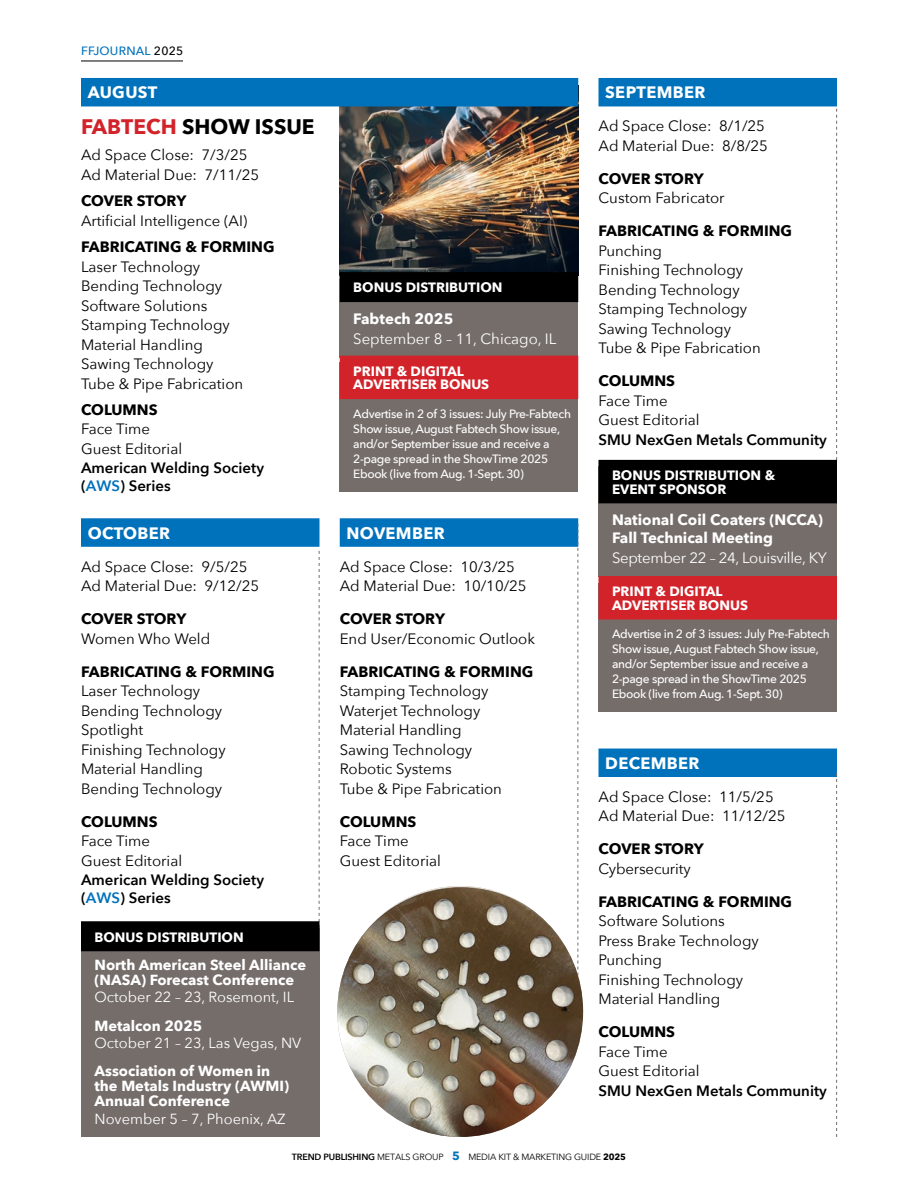
<style>
.page{position:relative;width:918px;height:1188px;background:#fff}
.page>*{position:absolute;margin:0;border:0;box-sizing:border-box;transform-origin:0 0}
.t1{font:700 21px "Avenir Next";color:#000}
.t2{font:700 16.5px "Avenir Next";letter-spacing:.02em;color:#fff}
.t3{font:15px/19.5px "Avenir Next";color:#000}
.t4{font:700 15px "Avenir Next";color:#000}
.t5{font:600 15px/18px "Avenir Next";color:#000}
.t6{font:700 15px/18px "Avenir Next";color:#fff}
.t7{font:15px "Avenir Next";letter-spacing:-.02em;color:#fff}
.t8{font:15px "Avenir Next";color:#fff}
.t9{font:700 14.7px/15px "Avenir Next";color:#fff}
.t10{font:14.7px "Avenir Next";color:#fff}
.t11{font:700 13.5px/13.5px "Avenir Next";color:#fff}
.t12{font:500 12px/15px "Avenir Next";letter-spacing:-.03em;color:#fff}
.t13{font:500 12px "Avenir Next";letter-spacing:.02em;color:#0072bc}
.t14{font:9px "Avenir Next";letter-spacing:-.02em;color:#000}
.s1{color:#000}
.s2{color:#d2232a}
.s3{color:#0072bc}
.s4{font-weight:600}
.s5{font-weight:700;font-size:12px;color:#0072bc}
.s6{font-weight:700}
</style>
<div class="page">
<hr style="left:81px;top:61px;width:102px;height:1px;background:#000">
<img style="left:340px;top:106px;width:238px;height:166px">
<div style="left:81px;top:518px;width:239px;height:29px;background:#0072bc"></div>
<div style="left:340px;top:518px;width:238px;height:29px;background:#0072bc"></div>
<div style="left:598px;top:749px;width:239px;height:28px;background:#0072bc"></div>
<svg style="left:319px;top:551px;width:1px;height:370px"></svg>
<svg style="left:578px;top:524px;width:1px;height:362px"></svg>
<div style="left:81px;top:78px;width:497px;height:28px;background:#0072bc"></div>
<svg style="left:836px;top:109px;width:1px;height:351px"></svg>
<div style="left:81px;top:928px;width:239px;height:209px;background:#756d6a"></div>
<div style="left:81px;top:921px;width:239px;height:30px;background:#000"></div>
<div style="left:340px;top:279px;width:238px;height:79px;background:#756d6a"></div>
<div style="left:340px;top:272px;width:238px;height:30px;background:#000"></div>
<div style="left:340px;top:362px;width:238px;height:129px;background:#756d6a"></div>
<div style="left:340px;top:356px;width:238px;height:43px;background:#d2232a"></div>
<div style="left:598px;top:78px;width:239px;height:28px;background:#0072bc"></div>
<svg style="left:836px;top:773px;width:1px;height:364px"></svg>
<div style="left:598px;top:467px;width:239px;height:110px;background:#756d6a"></div>
<div style="left:598px;top:460px;width:239px;height:43px;background:#000"></div>
<div style="left:598px;top:583px;width:239px;height:129px;background:#756d6a"></div>
<div style="left:598px;top:576px;width:239px;height:44px;background:#d2232a"></div>
<img style="left:337px;top:886px;width:246px;height:251px">
<p class="t13" style="left:81px;top:41px;width:104px">FFJOURNAL <span class="s1">2025</span></p>
<p class="t2" style="left:88px;top:78px;width:71px">AUGUST</p>
<h1 class="t1" style="left:81px;top:109px;width:235px"><span class="s2">FABTECH</span> SHOW ISSUE</h1>
<p class="t3" style="left:81px;top:145px;width:180px">Ad Space Close: 7/3/25<br>Ad Material Due: 7/11/25</p>
<p class="t4" style="left:81px;top:188px;width:107px">COVER STORY</p>
<p class="t3" style="left:81px;top:210px;width:168px">Artificial Intelligence (AI)</p>
<p class="t4" style="left:81px;top:234px;width:195px">FABRICATING &amp; FORMING</p>
<p class="t3" style="left:81px;top:256px;width:164px">Laser Technology<br>Bending Technology<br>Software Solutions<br>Stamping Technology<br>Material Handling<br>Sawing Technology<br>Tube &amp; Pipe Fabrication</p>
<p class="t4" style="left:81px;top:397px;width:78px">COLUMNS</p>
<p class="t3" style="left:81px;top:419px;width:103px">Face Time<br>Guest Editorial</p>
<p class="t5" style="left:81px;top:459px;width:185px">American Welding Society (<span class="s3">AWS</span>) Series</p>
<p class="t2" style="left:88px;top:518px;width:84px">OCTOBER</p>
<p class="t3" style="left:81px;top:556px;width:180px">Ad Space Close: 9/5/25<br>Ad Material Due: 9/12/25</p>
<p class="t4" style="left:81px;top:606px;width:107px">COVER STORY</p>
<p class="t3" style="left:81px;top:628px;width:131px">Women Who Weld</p>
<p class="t4" style="left:81px;top:658px;width:195px">FABRICATING &amp; FORMING</p>
<p class="t3" style="left:81px;top:680px;width:146px">Laser Technology<br>Bending Technology<br>Spotlight<br>Finishing Technology<br>Material Handling<br>Bending Technology</p>
<p class="t4" style="left:81px;top:808px;width:78px">COLUMNS</p>
<p class="t3" style="left:81px;top:831px;width:103px">Face Time<br>Guest Editorial</p>
<p class="t5" style="left:81px;top:871px;width:185px">American Welding Society (<span class="s3">AWS</span>) Series</p>
<p class="t11" style="left:94px;top:930px;width:151px">BONUS DISTRIBUTION</p>
<p class="t9" style="left:94px;top:957px;width:213px">North American Steel Alliance (NASA) Forecast Conference</p>
<p class="t10" style="left:94px;top:985px;width:201px">October 22 – 23, Rosemont, IL</p>
<p class="t9" style="left:94px;top:1018px;width:109px">Metalcon 2025</p>
<p class="t10" style="left:94px;top:1030px;width:208px">October 21 – 23, Las Vegas, NV</p>
<p class="t9" style="left:94px;top:1063px;width:196px">Association of Women in the Metals Industry (AWMI)<br>Annual Conference</p>
<p class="t10" style="left:94px;top:1106px;width:193px">November 5 – 7, Phoenix, AZ</p>
<p class="t11" style="left:353px;top:281px;width:151px">BONUS DISTRIBUTION</p>
<p class="t6" style="left:353px;top:309px;width:102px">Fabtech 2025</p>
<p class="t8" style="left:353px;top:326px;width:205px">September 8 – 11, Chicago, IL</p>
<p class="t11" style="left:353px;top:364px;width:138px">PRINT &amp; DIGITAL<br>ADVERTISER BONUS</p>
<p class="t12" style="left:353px;top:406px;width:219px">Advertise in 2 of 3 issues: July Pre-Fabtech Show issue, August Fabtech Show issue, and/or September issue and receive a 2-page spread in the ShowTime 2025<br>Ebook (live from Aug. 1-Sept. 30)</p>
<p class="t2" style="left:346px;top:518px;width:100px">NOVEMBER</p>
<p class="t3" style="left:340px;top:556px;width:188px">Ad Space Close: 10/3/25<br>Ad Material Due: 10/10/25</p>
<p class="t4" style="left:340px;top:606px;width:107px">COVER STORY</p>
<p class="t3" style="left:340px;top:628px;width:197px">End User/Economic Outlook</p>
<p class="t4" style="left:340px;top:658px;width:195px">FABRICATING &amp; FORMING</p>
<p class="t3" style="left:340px;top:680px;width:164px">Stamping Technology<br>Waterjet Technology<br>Material Handling<br>Sawing Technology<br>Robotic Systems<br>Tube &amp; Pipe Fabrication</p>
<p class="t4" style="left:340px;top:808px;width:78px">COLUMNS</p>
<p class="t3" style="left:340px;top:831px;width:103px">Face Time<br>Guest Editorial</p>
<p class="t2" style="left:605px;top:78px;width:102px">SEPTEMBER</p>
<p class="t3" style="left:598px;top:116px;width:171px">Ad Space Close: 8/1/25<br>Ad Material Due: 8/8/25</p>
<p class="t4" style="left:598px;top:166px;width:107px">COVER STORY</p>
<p class="t3" style="left:598px;top:188px;width:128px">Custom Fabricator</p>
<p class="t4" style="left:598px;top:218px;width:195px">FABRICATING &amp; FORMING</p>
<p class="t3" style="left:598px;top:240px;width:164px">Punching<br>Finishing Technology<br>Bending Technology<br>Stamping Technology<br>Sawing Technology<br>Tube &amp; Pipe Fabrication</p>
<p class="t4" style="left:598px;top:368px;width:78px">COLUMNS</p>
<p class="t3" style="left:598px;top:390px;width:103px">Face Time<br>Guest Editorial</p>
<p class="t5" style="left:598px;top:430px;width:230px">SMU NexGen Metals Community</p>
<p class="t11" style="left:612px;top:468px;width:165px">BONUS DISTRIBUTION &amp;<br>EVENT SPONSOR</p>
<p class="t6" style="left:612px;top:511px;width:212px">National Coil Coaters (NCCA)<br>Fall Technical Meeting</p>
<p class="t7" style="left:612px;top:545px;width:216px">September 22 – 24, Louisville, KY</p>
<p class="t11" style="left:612px;top:585px;width:138px">PRINT &amp; DIGITAL<br>ADVERTISER BONUS</p>
<p class="t12" style="left:612px;top:626px;width:219px">Advertise in 2 of 3 issues: July Pre-Fabtech Show issue, August Fabtech Show issue, and/or September issue and receive a 2-page spread in the ShowTime 2025<br>Ebook (live from Aug. 1-Sept. 30)</p>
<p class="t2" style="left:605px;top:749px;width:96px">DECEMBER</p>
<p class="t3" style="left:598px;top:786px;width:188px">Ad Space Close: 11/5/25<br>Ad Material Due: 11/12/25</p>
<p class="t4" style="left:598px;top:836px;width:107px">COVER STORY</p>
<p class="t3" style="left:598px;top:858px;width:94px">Cybersecurity</p>
<p class="t4" style="left:598px;top:889px;width:195px">FABRICATING &amp; FORMING</p>
<p class="t3" style="left:598px;top:911px;width:162px">Software Solutions<br>Press Brake Technology<br>Punching<br>Finishing Technology<br>Material Handling</p>
<p class="t4" style="left:598px;top:1019px;width:78px">COLUMNS</p>
<p class="t3" style="left:598px;top:1041px;width:103px">Face Time<br>Guest Editorial</p>
<p class="t5" style="left:598px;top:1081px;width:230px">SMU NexGen Metals Community</p>
<p class="t14" style="left:292px;top:1149px;width:336px"><span class="s4">TREND PUBLISHING</span> METALS GROUP <span class="s5">5</span> MEDIA KIT &amp; MARKETING GUIDE <span class="s6">2025</span></p>
</div>
